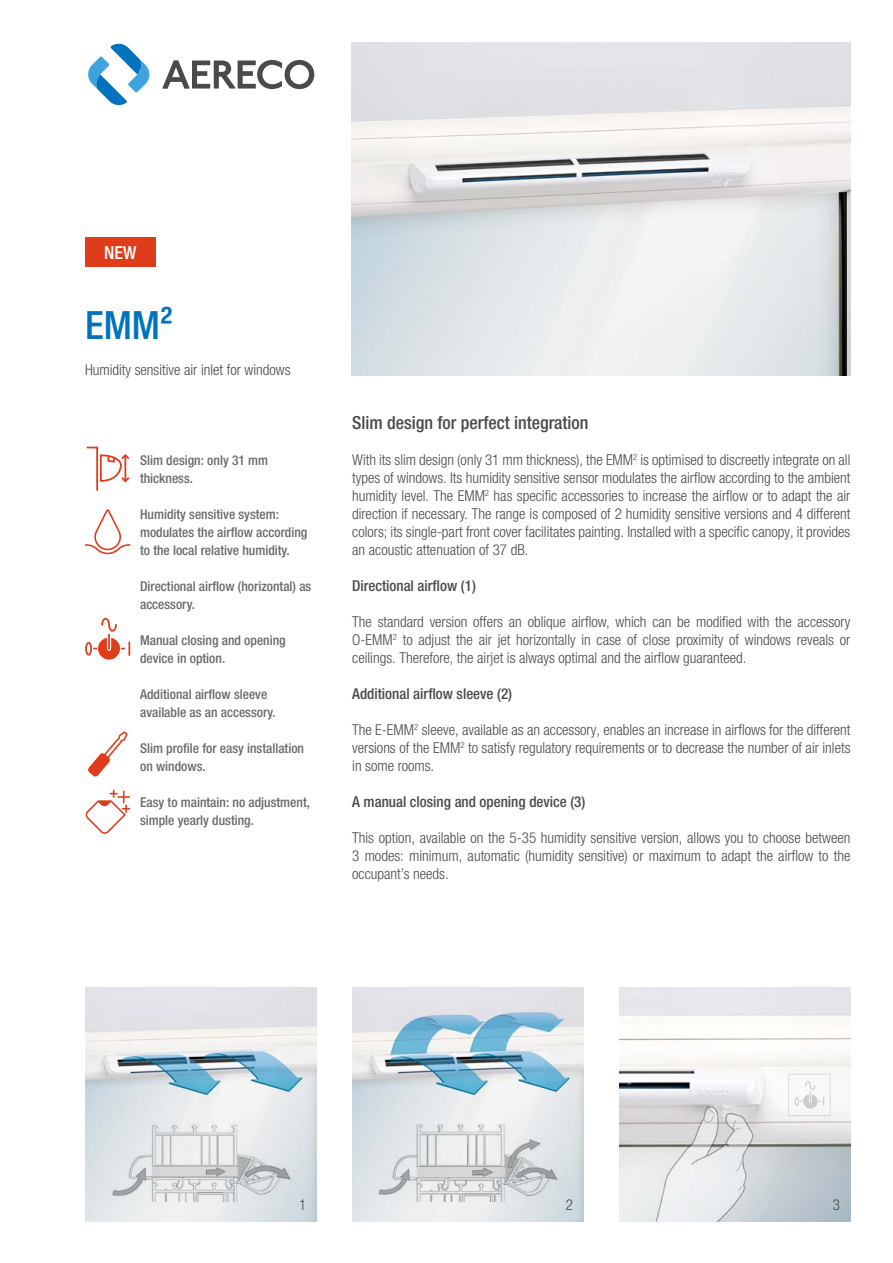
<style>
.page{position:relative;width:893px;height:1263px;background:#fff}
.page>*{position:absolute;margin:0;border:0;box-sizing:border-box;transform-origin:0 0}
.t1{font:500 condensed 39px "Helvetica Neue LTW1 G";color:#0073bc}
.t2{font:500 condensed 18px "Helvetica Neue LTW1 G";color:#4a4a49}
.t3{font:500 condensed 18px "Helvetica Neue LTW1 G";color:#fff}
.t4{font:300 condensed 15px/18px "Helvetica Neue LTW1 G";color:#4a4a49;text-align:justify}
.t5{font:500 condensed 15px "Helvetica Neue LTW1 G";color:#4a4a49}
.t6{font:500 condensed 13.5px/18px "Helvetica Neue LTW1 G";color:#6a6a69}
</style>
<div class="page">
<svg style="left:162px;top:60px;width:152px;height:29px"></svg>
<svg style="left:88px;top:43px;width:62px;height:63px"></svg>
<img style="left:619px;top:987px;width:232px;height:234px">
<img style="left:352px;top:987px;width:231px;height:234px">
<img style="left:85px;top:987px;width:231px;height:234px">
<img style="left:352px;top:42px;width:498px;height:333px">
<svg style="left:85px;top:618px;width:45px;height:42px"></svg>
<svg style="left:795px;top:1081px;width:29px;height:27px"></svg>
<svg style="left:85px;top:789px;width:45px;height:45px"></svg>
<svg style="left:88px;top:731px;width:40px;height:45px"></svg>
<svg style="left:85px;top:509px;width:45px;height:45px"></svg>
<svg style="left:86px;top:446px;width:44px;height:45px"></svg>
<hr style="left:124px;top:455px;width:2px;height:26px;background:#de3c1a">
<div style="left:85px;top:237px;width:71px;height:30px;background:#de3c1a"></div>
<svg style="left:105px;top:1118px;width:191px;height:83px"></svg>
<img style="left:109px;top:1121px;width:185px;height:80px">
<div style="left:372px;top:1118px;width:191px;height:83px;background:#dee3e7"></div>
<img style="left:379px;top:1118px;width:182px;height:83px">
<p class="t3" style="left:104px;top:241px;width:34px">NEW</p>
<h1 class="t1" style="left:85px;top:302px;width:89px">EMM²</h1>
<p class="t4" style="left:85px;top:361px;width:207px">Humidity sensitive air inlet for windows</p>
<p class="t6" style="left:140px;top:451px;width:130px">Slim design: only 31 mm thickness.</p>
<p class="t6" style="left:140px;top:505px;width:169px">Humidity sensitive system: modulates the airflow according to the local relative humidity.</p>
<p class="t6" style="left:140px;top:577px;width:173px">Directional airflow (horizontal) as accessory.</p>
<p class="t6" style="left:140px;top:631px;width:147px">Manual closing and opening device in option.</p>
<p class="t6" style="left:140px;top:685px;width:137px">Additional airflow sleeve available as an accessory.</p>
<p class="t6" style="left:140px;top:739px;width:166px">Slim profile for easy installation on windows.</p>
<p class="t6" style="left:140px;top:793px;width:171px">Easy to maintain: no adjustment, simple yearly dusting.</p>
<p class="t2" style="left:352px;top:412px;width:238px">Slim design for perfect integration</p>
<p class="t4" style="left:352px;top:451px;width:500px">With its slim design (only 31 mm thickness), the EMM<sup>2</sup> is optimised to discreetly integrate on all types of windows. Its humidity sensitive sensor modulates the airflow according to the ambient humidity level. The EMM<sup>2</sup> has specific accessories to increase the airflow or to adapt the air direction if necessary. The range is composed of 2 humidity sensitive versions and 4 different colors; its single-part front cover facilitates painting. Installed with a specific canopy, it provides an acoustic attenuation of 37 dB.</p>
<p class="t5" style="left:352px;top:577px;width:125px">Directional airflow (1)</p>
<p class="t4" style="left:352px;top:613px;width:500px">The standard version offers an oblique airflow, which can be modified with the accessory O-EMM<sup>2</sup> to adjust the air jet horizontally in case of close proximity of windows reveals or ceilings. Therefore, the airjet is always optimal and the airflow guaranteed.</p>
<p class="t5" style="left:352px;top:685px;width:161px">Additional airflow sleeve (2)</p>
<p class="t4" style="left:352px;top:721px;width:500px">The E-EMM<sup>2</sup> sleeve, available as an accessory, enables an increase in airflows for the different versions of the EMM<sup>2</sup> to satisfy regulatory requirements or to decrease the number of air inlets in some rooms.</p>
<p class="t5" style="left:352px;top:793px;width:235px">A manual closing and opening device (3)</p>
<p class="t4" style="left:352px;top:829px;width:500px">This option, available on the 5-35 humidity sensitive version, allows you to choose between 3 modes: minimum, automatic (humidity sensitive) or maximum to adapt the airflow to the occupant’s needs.</p>
<p class="t4" style="left:299px;top:1196px;width:9px">1</p>
<p class="t4" style="left:566px;top:1196px;width:9px">2</p>
<p class="t4" style="left:833px;top:1196px;width:9px">3</p>
</div>
